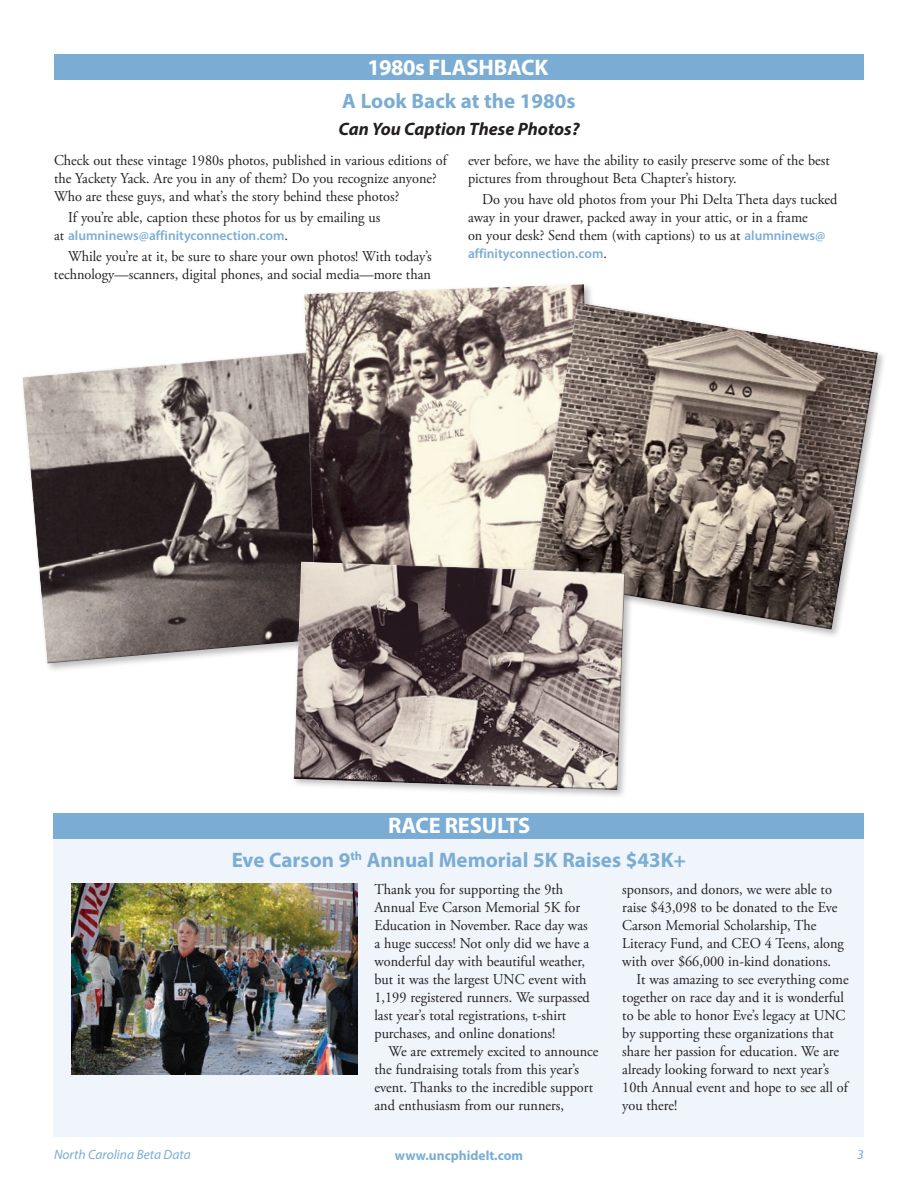
<style>
.page{position:relative;width:918px;height:1188px;background:#fff}
.page>*{position:absolute;margin:0;border:0;box-sizing:border-box;transform-origin:0 0}
.t1{font:700 22.5px "Myriad Pro";letter-spacing:-.005em;color:#fff}
.t2{font:700 21px "Myriad Pro";color:#7badd4}
.t3{font:italic 700 18px "Myriad Pro";color:#231f20}
.t4{font:15px/18px "Adobe Garamond Pro";color:#231f20;scale:.95 1}
.t5{font:600 13.5px "Myriad Pro";color:#7badd4}
.t6{font:italic 13.5px "Myriad Pro";color:#7badd4}
.t7{font:700 13.5px "Myriad Pro";color:#7badd4}
.s1{font-family:"Adobe Garamond Pro";font-weight:400;font-size:15px;color:#231f20}
.s2{font-family:"Myriad Pro";font-weight:600;font-size:13.5px;color:#7badd4}
</style>
<div class="page">
<div style="left:54px;top:54px;width:810px;height:26px;background:#7badd4"></div>
<div style="left:20px;top:348px;width:341px;height:324px;background:#231f20;opacity:.3"></div>
<svg style="left:22px;top:350px;width:279px;height:314px;background:#89817e"></svg>
<svg style="left:304px;top:284px;width:287px;height:275px;background:#a59a91"></svg>
<div style="left:529px;top:300px;width:358px;height:339px;background:#231f20;opacity:.3"></div>
<svg style="left:531px;top:302px;width:348px;height:328px;background:#948982"></svg>
<div style="left:54px;top:839px;width:810px;height:298px;background:#eff5fa"></div>
<div style="left:54px;top:813px;width:810px;height:26px;background:#7badd4"></div>
<img style="left:72px;top:883px;width:286px;height:192px">
<div style="left:291px;top:559px;width:343px;height:241px;background:#231f20;opacity:.3"></div>
<svg style="left:293px;top:561px;width:333px;height:230px;background:#948784"></svg>
<h1 class="t1" style="left:367px;top:52px;width:183px">1980s FLASHBACK</h1>
<h2 class="t2" style="left:342px;top:87px;width:235px">A Look Back at the 1980s</h2>
<p class="t3" style="left:338px;top:118px;width:243px">Can You Caption These Photos?</p>
<p class="t4" style="left:54px;top:152px;width:415px">Check out these vintage 1980s photos, published in various editions of the Yackety Yack. Are you in any of them? Do you recognize anyone?<br>Who are these guys, and what’s the story behind these photos?</p>
<p class="t4" style="left:68px;top:209px;width:330px">If you’re able, caption these photos for us by emailing us</p>
<p class="t5" style="left:54px;top:227px;width:236px"><span class="s1">at</span> alumninews@affinityconnection.com<span class="s1">.</span></p>
<p class="t4" style="left:54px;top:248px;width:399px;text-align:right">While you’re at it, be sure to share your own photos! With today’s technology—scanners, digital phones, and social media—more than</p>
<p class="t4" style="left:468px;top:152px;width:382px">ever before, we have the ability to easily preserve some of the best pictures from throughout Beta Chapter’s history.</p>
<p class="t4" style="left:468px;top:191px;width:390px;text-indent:14px">Do you have old photos from your Phi Delta Theta days tucked away in your drawer, packed away in your attic, or in a frame<br>on your desk? Send them (with captions) to us at <span class="s2">alumninews@</span></p>
<p class="t5" style="left:468px;top:245px;width:141px">affinityconnection.com<span class="s1">.</span></p>
<h1 class="t1" style="left:388px;top:811px;width:144px">RACE RESULTS</h1>
<h2 class="t2" style="left:232px;top:847px;width:456px">Eve Carson 9<sup>th</sup> Annual Memorial 5K Raises $43K+</h2>
<p class="t4" style="left:374px;top:881px;width:228px">Thank you for supporting the 9th Annual Eve Carson Memorial 5K for Education in November. Race day was a huge success! Not only did we have a wonderful day with beautiful weather, but it was the largest UNC event with 1,199 registered runners. We surpassed last year’s total registrations, t-shirt purchases, and online donations!</p>
<p class="t4" style="left:374px;top:1043px;width:237px;text-indent:14px">We are extremely excited to announce the fundraising totals from this year’s event. Thanks to the incredible support and enthusiasm from our runners,</p>
<p class="t4" style="left:622px;top:881px;width:222px">sponsors, and donors, we were able to</p>
<p class="t4" style="left:622px;top:899px;width:228px">raise $43,098 to be donated to the Eve</p>
<p class="t4" style="left:622px;top:917px;width:206px">Carson Memorial Scholarship, The</p>
<p class="t4" style="left:622px;top:935px;width:235px">Literacy Fund, and CEO 4 Teens, along</p>
<p class="t4" style="left:622px;top:953px;width:221px">with over $66,000 in-kind donations.</p>
<p class="t4" style="left:637px;top:971px;width:225px">It was amazing to see everything come</p>
<p class="t4" style="left:622px;top:989px;width:235px">together on race day and it is wonderful</p>
<p class="t4" style="left:622px;top:1007px;width:236px">to be able to honor Eve’s legacy at UNC</p>
<p class="t4" style="left:622px;top:1025px;width:224px">by supporting these organizations that</p>
<p class="t4" style="left:622px;top:1043px;width:230px">share her passion for education. We are</p>
<p class="t4" style="left:622px;top:1061px;width:219px">already looking forward to next year’s</p>
<p class="t4" style="left:622px;top:1079px;width:239px">10th Annual event and hope to see all of</p>
<p class="t4" style="left:622px;top:1097px;width:59px">you there!</p>
<p class="t6" style="left:54px;top:1146px;width:138px">North Carolina Beta Data</p>
<p class="t7" style="left:395px;top:1146px;width:130px">www.uncphidelt.com</p>
<p class="t6" style="left:857px;top:1146px;width:8px">3</p>
</div>
